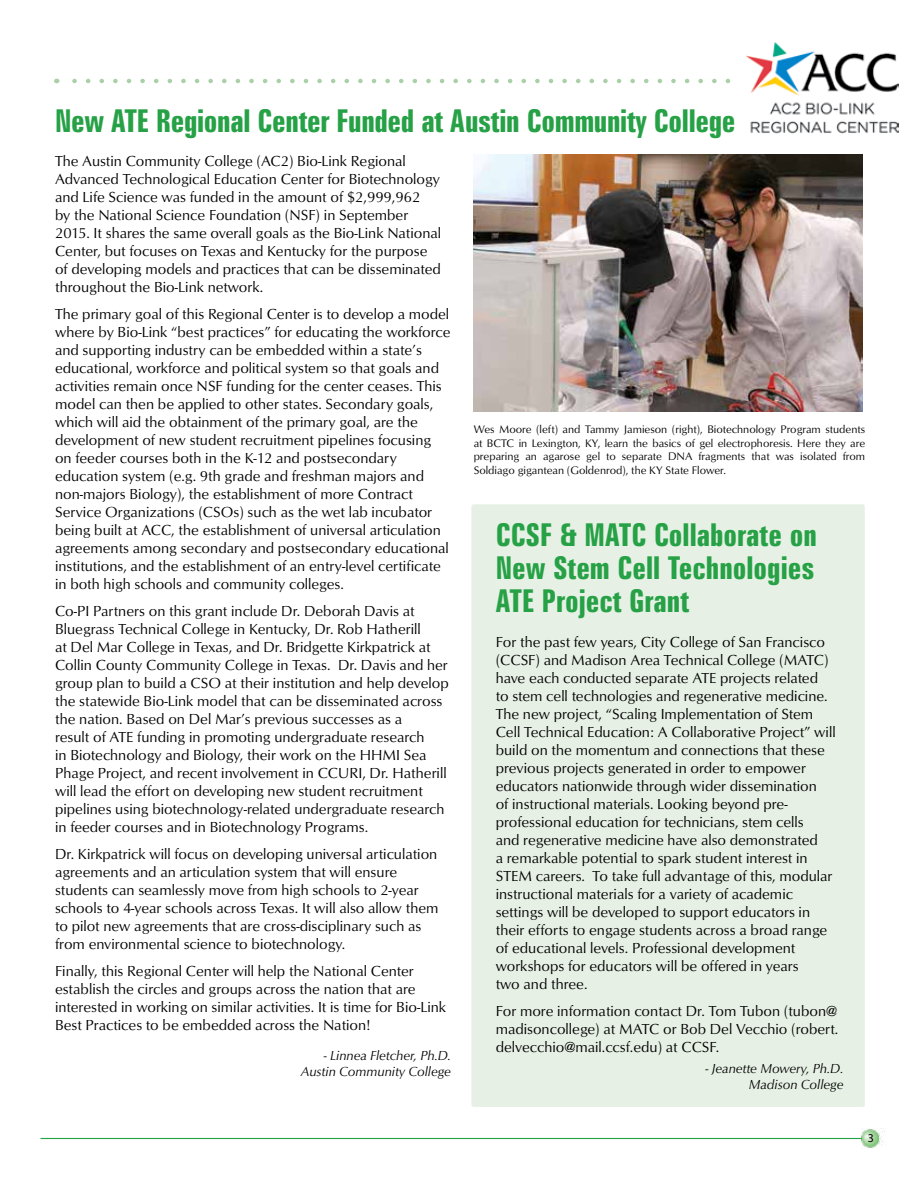
<style>
.page{position:relative;width:918px;height:1188px;background:#fff}
.page>*{position:absolute;margin:0;border:0;box-sizing:border-box;transform-origin:0 0}
.t1{font:700 extra-condensed 31.5px/33px "Zurich BT";letter-spacing:-.01em;color:#26a146;text-align:justify}
.t2{font:15px/18px "Opus";color:#000}
.t3{font:italic 13.5px/16.2px "Opus";color:#000;text-align:right}
.t4{font:12px "Myriad Pro";color:#000}
.t5{font:11.25px/13.5px "Opus";color:#000;text-align:justify}
</style>
<div class="page">
<img style="left:861px;top:1129px;width:24px;height:19px">
<hr style="left:40px;top:1138px;width:822px;height:1px;background:#26a146">
<div style="left:471px;top:504px;width:394px;height:603px;background:#e6f0e4"></div>
<svg style="left:72px;top:79px;width:659px;height:4px"></svg>
<img style="left:474px;top:155px;width:388px;height:257px">
<img style="left:746px;top:42px;width:152px;height:92px">
<h1 class="t1" style="left:55px;top:105px;width:682px">New ATE Regional Center Funded at Austin Community College</h1>
<p class="t2" style="left:55px;top:152px;width:388px">The Austin Community College (AC2) Bio-Link Regional Advanced Technological Education Center for Biotechnology and Life Science was funded in the amount of $2,999,962<br>by the National Science Foundation (NSF) in September 2015. It shares the same overall goals as the Bio-Link National Center, but focuses on Texas and Kentucky for the purpose of developing models and practices that can be disseminated throughout the Bio-Link network.</p>
<p class="t2" style="left:55px;top:305px;width:397px">The primary goal of this Regional Center is to develop a model where by Bio-Link “best practices” for educating the workforce and supporting industry can be embedded within a state’s educational, workforce and political system so that goals and activities remain once NSF funding for the center ceases. This model can then be applied to other states. Secondary goals, which will aid the obtainment of the primary goal, are the development of new student recruitment pipelines focusing on feeder courses both in the K-12 and postsecondary education system (e.g. 9th grade and freshman majors and non-majors Biology), the establishment of more Contract Service Organizations (CSOs) such as the wet lab incubator being built at ACC, the establishment of universal articulation agreements among secondary and postsecondary educational institutions, and the establishment of an entry-level certificate in both high schools and community colleges.</p>
<p class="t2" style="left:55px;top:602px;width:395px">Co-PI Partners on this grant include Dr. Deborah Davis at Bluegrass Technical College in Kentucky, Dr. Rob Hatherill<br>at Del Mar College in Texas, and Dr. Bridgette Kirkpatrick at Collin County Community College in Texas. Dr. Davis and her group plan to build a CSO at their institution and help develop the statewide Bio-Link model that can be disseminated across the nation. Based on Del Mar’s previous successes as a<br>result of ATE funding in promoting undergraduate research<br>in Biotechnology and Biology, their work on the HHMI Sea Phage Project, and recent involvement in CCURI, Dr. Hatherill will lead the effort on developing new student recruitment pipelines using biotechnology-related undergraduate research in feeder courses and in Biotechnology Programs.</p>
<p class="t2" style="left:55px;top:845px;width:385px">Dr. Kirkpatrick will focus on developing universal articulation agreements and an articulation system that will ensure students can seamlessly move from high schools to 2-year schools to 4-year schools across Texas. It will also allow them to pilot new agreements that are cross-disciplinary such as from environmental science to biotechnology.</p>
<p class="t2" style="left:55px;top:962px;width:393px">Finally, this Regional Center will help the National Center establish the circles and groups across the nation that are interested in working on similar activities. It is time for Bio-Link Best Practices to be embedded across the Nation!</p>
<p class="t3" style="left:301px;top:1047px;width:152px">- Linnea Fletcher, Ph.D.<br>Austin Community College</p>
<p class="t5" style="left:474px;top:423px;width:393px">Wes Moore (left) and Tammy Jamieson (right), Biotechnology Program students at BCTC in Lexington, KY, learn the basics of gel electrophoresis. Here they are preparing an agarose gel to separate DNA fragments that was isolated from Soldiago gigantean (Goldenrod), the KY State Flower.</p>
<h1 class="t1" style="left:496px;top:519px;width:323px">CCSF &amp; MATC Collaborate on New Stem Cell Technologies ATE Project Grant</h1>
<p class="t2" style="left:496px;top:633px;width:341px">For the past few years, City College of San Francisco (CCSF) and Madison Area Technical College (MATC) have each conducted separate ATE projects related<br>to stem cell technologies and regenerative medicine.<br>The new project, “Scaling Implementation of Stem Cell Technical Education: A Collaborative Project” will build on the momentum and connections that these previous projects generated in order to empower educators nationwide through wider dissemination<br>of instructional materials. Looking beyond pre&shy;professional education for technicians, stem cells<br>and regenerative medicine have also demonstrated<br>a remarkable potential to spark student interest in STEM careers. To take full advantage of this, modular instructional materials for a variety of academic settings will be developed to support educators in their efforts to engage students across a broad range of educational levels. Professional development workshops for educators will be offered in years<br>two and three.</p>
<p class="t2" style="left:496px;top:1002px;width:344px;text-align:justify">For more information contact Dr. Tom Tubon (tubon@ madisoncollege) at MATC or Bob Del Vecchio (robert. delvecchio@mail.ccsf.edu) at CCSF.</p>
<p class="t3" style="left:706px;top:1060px;width:139px">- Jeanette Mowery, Ph.D.<br>Madison College</p>
<p class="t4" style="left:868px;top:1131px;width:8px">3</p>
</div>
